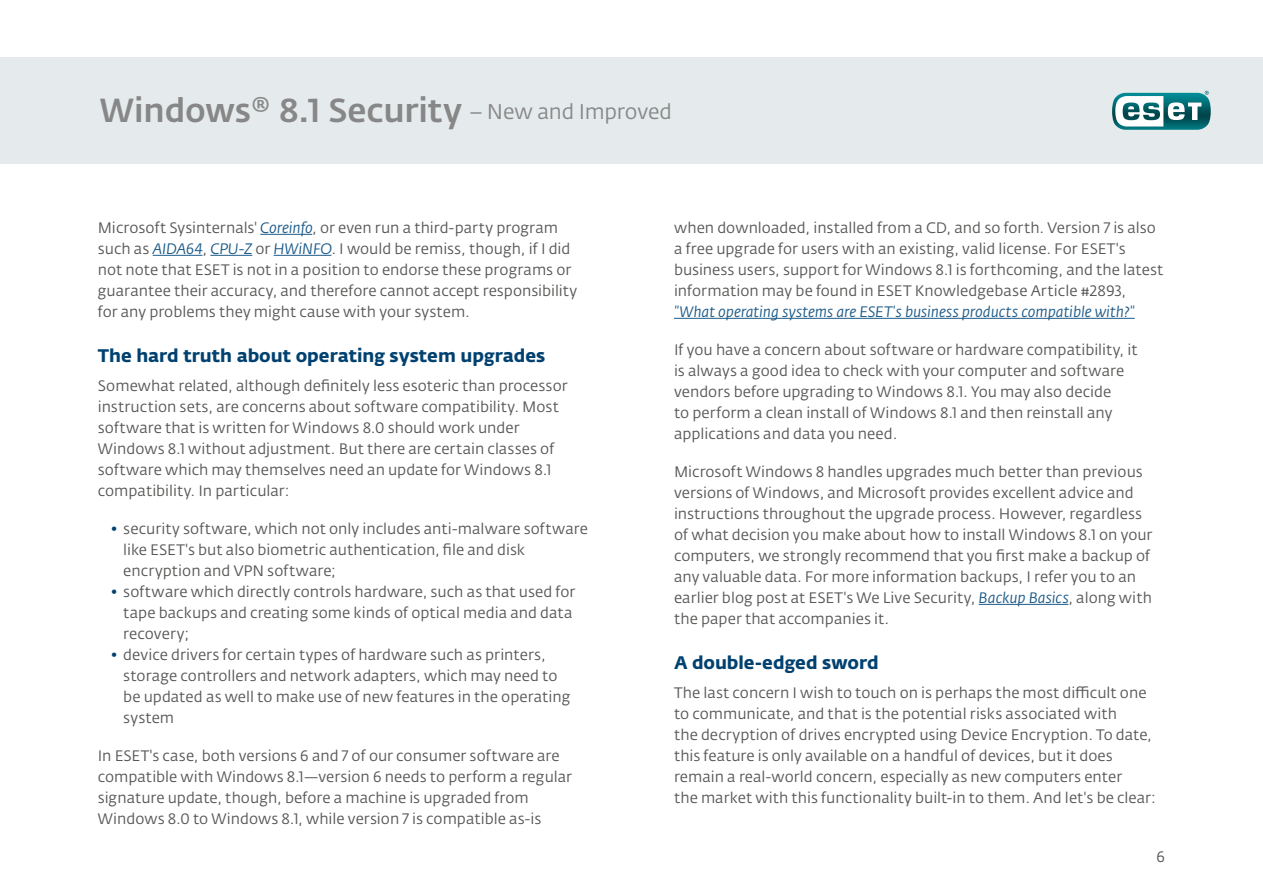
<style>
.page{position:relative;width:1263px;height:893px;background:#fff}
.page>*{position:absolute;margin:0;border:0;box-sizing:border-box;transform-origin:0 0}
.t1{font:500 33px "Fedra Sans Alt Pro";letter-spacing:-.005em;color:#878787}
.t2{font:700 18px "Fedra Sans Alt Pro";color:#004170}
.t3{font:15px/21px "Fedra Sans Alt Pro";color:#575756}
.t4{font:italic 15px "Fedra Sans Alt Pro";letter-spacing:-.005em;color:#1d5b89}
.s1{font-weight:400;font-size:21px}
.s2{font-style:italic;color:#1d5b89}
.s3{color:#004170}
</style>
<div class="page">
<div style="left:0;top:57px;width:1263px;height:107px;background:#e5eaec"></div>
<svg style="left:1112px;top:91px;width:99px;height:39px;background:#6da7ac"></svg>
<hr style="left:260px;top:234px;width:52px;height:1px;background:#1d5b89">
<hr style="left:153px;top:255px;width:49px;height:1px;background:#1d5b89">
<hr style="left:210px;top:255px;width:42px;height:1px;background:#1d5b89">
<hr style="left:274px;top:255px;width:57px;height:1px;background:#1d5b89">
<hr style="left:674px;top:318px;width:461px;height:1px;background:#1d5b89">
<hr style="left:979px;top:604px;width:89px;height:1px;background:#1d5b89">
<h1 class="t1" style="left:100px;top:90px;width:574px">Windows® 8.1 Security <span class="s1">– New and Improved</span></h1>
<p class="t3" style="left:98px;top:217px;width:481px">Microsoft Sysinternals' <span class="s2">Coreinfo</span>, or even run a third-party program such as <span class="s2">AIDA64</span>, <span class="s2">CPU-Z</span> or <span class="s2">HWiNFO</span>. I would be remiss, though, if I did not note that ESET is not in a position to endorse these programs or guarantee their accuracy, and therefore cannot accept responsibility for any problems they might cause with your system.</p>
<p class="t2" style="left:98px;top:344px;width:449px">The hard truth about operating system upgrades</p>
<p class="t3" style="left:98px;top:376px;width:471px">Somewhat related, although definitely less esoteric than processor instruction sets, are concerns about software compatibility. Most software that is written for Windows 8.0 should work under Windows 8.1 without adjustment. But there are certain classes of software which may themselves need an update for Windows 8.1 compatibility. In particular:</p>
<p class="t3" style="left:123px;top:519px;width:466px;text-indent:-13px"><span class="s3">•</span> security software, which not only includes anti-malware software like ESET's but also biometric authentication, file and disk encryption and VPN software;</p>
<p class="t3" style="left:123px;top:582px;width:454px;text-indent:-13px"><span class="s3">•</span> software which directly controls hardware, such as that used for tape backups and creating some kinds of optical media and data recovery;</p>
<p class="t3" style="left:123px;top:645px;width:449px;text-indent:-13px"><span class="s3">•</span> device drivers for certain types of hardware such as printers, storage controllers and network adapters, which may need to be updated as well to make use of new features in the operating system</p>
<p class="t3" style="left:98px;top:746px;width:476px">In ESET's case, both versions 6 and 7 of our consumer software are compatible with Windows 8.1—version 6 needs to perform a regular signature update, though, before a machine is upgraded from Windows 8.0 to Windows 8.1, while version 7 is compatible as-is</p>
<p class="t3" style="left:674px;top:217px;width:491px">when downloaded, installed from a CD, and so forth. Version 7 is also a free upgrade for users with an existing, valid license. For ESET's business users, support for Windows 8.1 is forthcoming, and the latest information may be found in ESET Knowledgebase Article #2893,</p>
<p class="t4" style="left:674px;top:302px;width:462px">"What operating systems are ESET's business products compatible with?"</p>
<p class="t3" style="left:674px;top:339px;width:465px">If you have a concern about software or hardware compatibility, it is always a good idea to check with your computer and software vendors before upgrading to Windows 8.1. You may also decide<br>to perform a clean install of Windows 8.1 and then reinstall any applications and data you need.</p>
<p class="t3" style="left:674px;top:461px;width:480px">Microsoft Windows 8 handles upgrades much better than previous versions of Windows, and Microsoft provides excellent advice and instructions throughout the upgrade process. However, regardless of what decision you make about how to install Windows 8.1 on your computers, we strongly recommend that you first make a backup of any valuable data. For more information backups, I refer you to an earlier blog post at ESET's We Live Security, <span class="s2">Backup Basics</span>, along with the paper that accompanies it.</p>
<p class="t2" style="left:674px;top:651px;width:206px">A double-edged sword</p>
<p class="t3" style="left:674px;top:683px;width:483px">The last concern I wish to touch on is perhaps the most difficult one to communicate, and that is the potential risks associated with<br>the decryption of drives encrypted using Device Encryption. To date, this feature is only available on a handful of devices, but it does remain a real-world concern, especially as new computers enter<br>the market with this functionality built-in to them. And let's be clear:</p>
<p class="t3" style="left:1156px;top:846px;width:10px">6</p>
</div>
